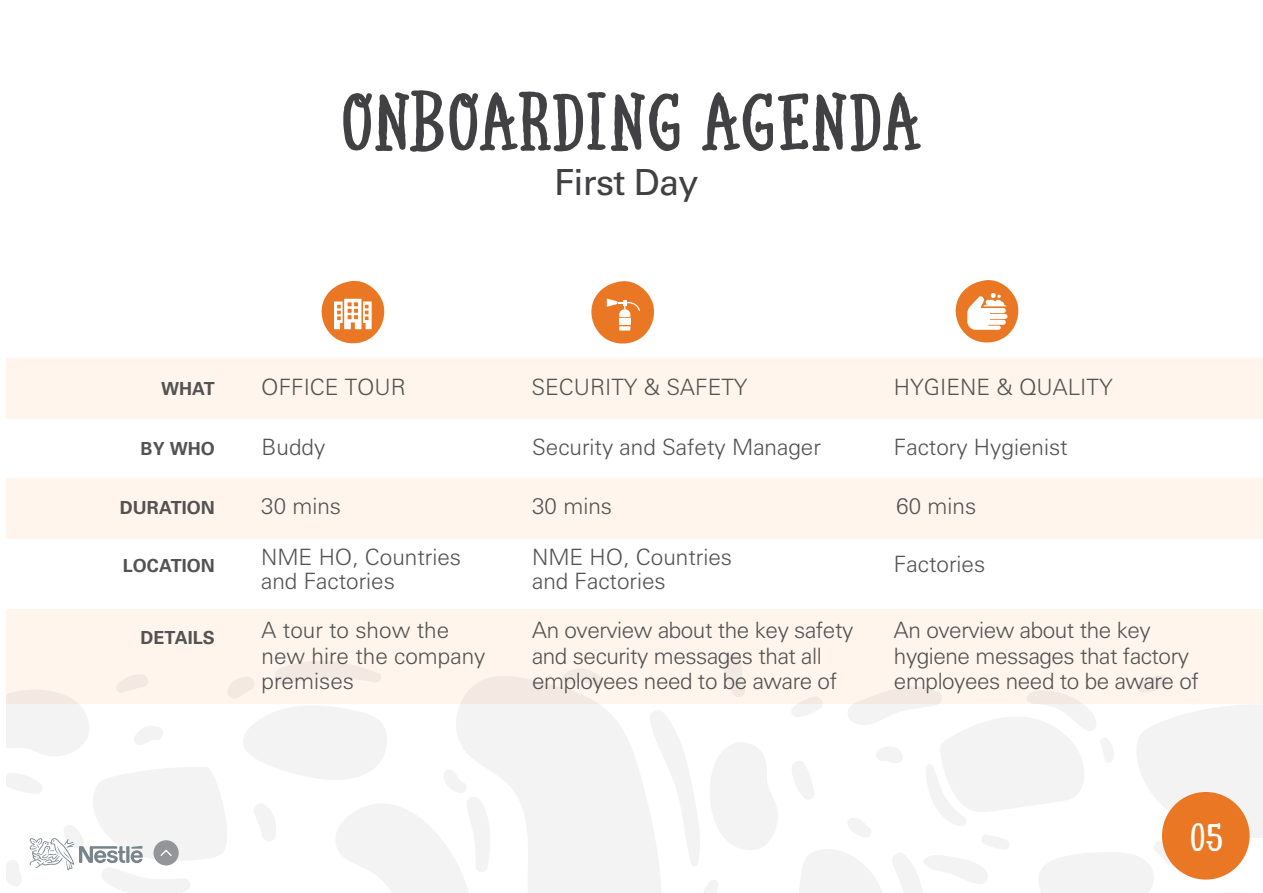
<style>
.page{position:relative;width:1263px;height:893px;background:#fff}
.page>*{position:absolute;margin:0;border:0;box-sizing:border-box;transform-origin:0 0}
.t1{font:900 78px "Local Market";color:#414042}
.t2{font:36px "Univers Cyr";letter-spacing:-.02em;color:#414042}
.t3{font:900 36px "Local Market";color:#fff}
.t4{font:300 22.5px/24px "Univers Cyr";color:#525352}
.t5{font:300 22.5px/25.5px "Univers Cyr";letter-spacing:-.02em;color:#525352}
.t6{font:700 18px "Univers Cyr";color:#525352}
</style>
<div class="page">
<svg style="left:703px;top:880px;width:15px;height:13px"></svg>
<svg style="left:460px;top:704px;width:201px;height:189px;fill:#f3f3f4"></svg>
<svg style="left:649px;top:710px;width:129px;height:156px"></svg>
<svg style="left:134px;top:726px;width:29px;height:19px"></svg>
<svg style="left:243px;top:705px;width:250px;height:188px"></svg>
<svg style="left:6px;top:704px;width:83px;height:52px"></svg>
<svg style="left:792px;top:704px;width:471px;height:189px"></svg>
<div style="left:1162px;top:792px;width:87px;height:88px;background:#e97724;border-radius:50%"></div>
<svg style="left:6px;top:767px;width:221px;height:126px"></svg>
<div style="left:6px;top:358px;width:1257px;height:60px;background:#fff5ed"></div>
<div style="left:6px;top:478px;width:1257px;height:60px;background:#fff5ed"></div>
<div style="left:6px;top:610px;width:1257px;height:94px;background:#fff5ed"></div>
<svg style="left:591px;top:281px;width:63px;height:63px"></svg>
<svg style="left:321px;top:280px;width:64px;height:64px"></svg>
<svg style="left:955px;top:280px;width:64px;height:63px"></svg>
<h1 class="t1" style="left:340px;top:79px;width:584px">ONBOARDING AGENDA</h1>
<h2 class="t2" style="left:554px;top:161px;width:146px">First Day</h2>
<p class="t6" style="left:161px;top:378px;width:55px">WHAT</p>
<p class="t4" style="left:261px;top:375px;width:146px">OFFICE TOUR</p>
<p class="t4" style="left:531px;top:375px;width:218px">SECURITY &amp; SAFETY</p>
<p class="t4" style="left:894px;top:375px;width:220px">HYGIENE &amp; QUALITY</p>
<p class="t6" style="left:141px;top:438px;width:76px">BY WHO</p>
<p class="t4" style="left:262px;top:435px;width:65px">Buddy</p>
<p class="t4" style="left:532px;top:435px;width:290px">Security and Safety Manager</p>
<p class="t4" style="left:894px;top:435px;width:175px">Factory Hygienist</p>
<p class="t6" style="left:120px;top:497px;width:96px">DURATION</p>
<p class="t6" style="left:123px;top:555px;width:93px">LOCATION</p>
<p class="t4" style="left:261px;top:494px;width:82px">30 mins</p>
<p class="t4" style="left:261px;top:545px;width:202px">NME HO, Countries and Factories</p>
<p class="t4" style="left:532px;top:545px;width:202px">NME HO, Countries and Factories</p>
<p class="t4" style="left:532px;top:494px;width:82px">30 mins</p>
<p class="t4" style="left:896px;top:494px;width:82px">60 mins</p>
<p class="t4" style="left:894px;top:552px;width:93px">Factories</p>
<p class="t6" style="left:141px;top:627px;width:76px">DETAILS</p>
<p class="t4" style="left:262px;top:618px;width:189px">A tour to show the</p>
<p class="t4" style="left:262px;top:643px;width:225px;line-height:25.5px">new hire the company premises</p>
<p class="t5" style="left:532px;top:617px;width:323px">An overview about the key safety and security messages that all employees need to be aware of</p>
<p class="t5" style="left:894px;top:617px;width:307px">An overview about the key hygiene messages that factory employees need to be aware of</p>
<h2 class="t3" style="left:1189px;top:818px;width:36px">05</h2>
</div>
